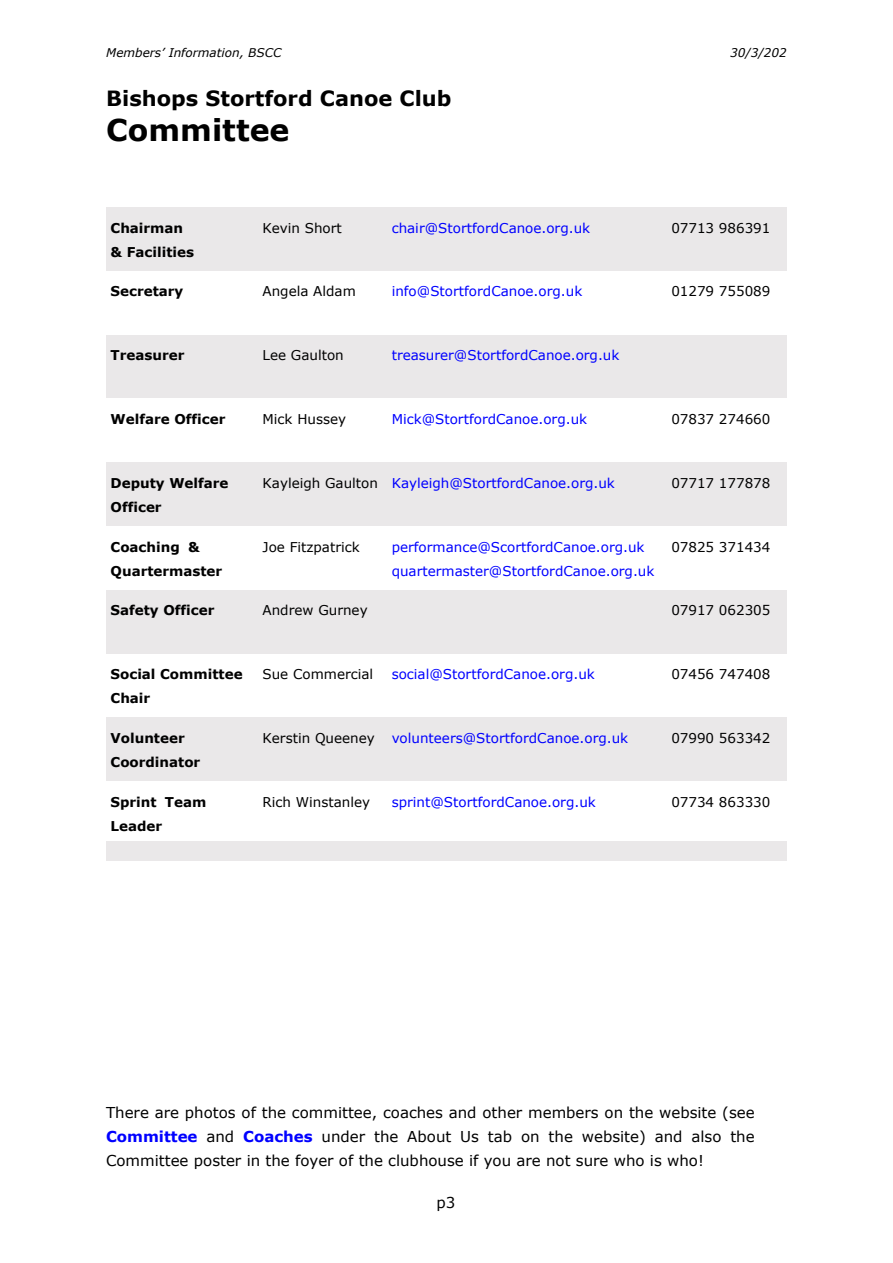
<style>
.page{position:relative;width:893px;height:1263px;background:#fff}
.page>*{position:absolute;margin:0;border:0;box-sizing:border-box;transform-origin:0 0}
.t1{font:700 30px "Verdana";color:#000}
.t2{font:700 21px "Verdana";color:#000}
.t3{font:15px/24px "Verdana";color:#000;text-align:justify}
.t4{font:13.5px/24px "Verdana";color:#00f}
.t5{font:13.5px "Verdana";color:#000}
.t6{font:700 13.5px/24px "Verdana";color:#000}
.t7{font:italic 12px "Verdana";color:#000}
.s1{color:#000}
.s2{font-weight:700;color:#00f}
</style>
<div class="page">
<div style="left:106px;top:207px;width:152px;height:64px;background:#eae8e9"></div>
<div style="left:258px;top:207px;width:129px;height:64px;background:#eae8e9"></div>
<div style="left:387px;top:207px;width:280px;height:64px;background:#eae8e9"></div>
<div style="left:667px;top:207px;width:120px;height:64px;background:#eae8e9"></div>
<div style="left:106px;top:335px;width:152px;height:63px;background:#eae8e9"></div>
<div style="left:258px;top:335px;width:129px;height:63px;background:#eae8e9"></div>
<div style="left:387px;top:335px;width:280px;height:63px;background:#eae8e9"></div>
<div style="left:667px;top:335px;width:120px;height:63px;background:#eae8e9"></div>
<div style="left:106px;top:462px;width:152px;height:64px;background:#eae8e9"></div>
<div style="left:258px;top:462px;width:129px;height:64px;background:#eae8e9"></div>
<div style="left:387px;top:462px;width:280px;height:64px;background:#eae8e9"></div>
<div style="left:667px;top:462px;width:120px;height:64px;background:#eae8e9"></div>
<div style="left:106px;top:590px;width:152px;height:64px;background:#eae8e9"></div>
<div style="left:258px;top:590px;width:129px;height:64px;background:#eae8e9"></div>
<div style="left:387px;top:590px;width:280px;height:64px;background:#eae8e9"></div>
<div style="left:667px;top:590px;width:120px;height:64px;background:#eae8e9"></div>
<div style="left:106px;top:717px;width:152px;height:64px;background:#eae8e9"></div>
<div style="left:258px;top:717px;width:129px;height:64px;background:#eae8e9"></div>
<div style="left:387px;top:717px;width:280px;height:64px;background:#eae8e9"></div>
<div style="left:667px;top:717px;width:120px;height:64px;background:#eae8e9"></div>
<div style="left:106px;top:841px;width:152px;height:20px;background:#eae8e9"></div>
<div style="left:258px;top:841px;width:129px;height:20px;background:#eae8e9"></div>
<div style="left:387px;top:841px;width:280px;height:20px;background:#eae8e9"></div>
<div style="left:667px;top:841px;width:120px;height:20px;background:#eae8e9"></div>
<p class="t7" style="left:106px;top:48px;width:177px">Members’ Information, BSCC</p>
<p class="t7" style="left:730px;top:48px;width:58px">30/3/202</p>
<h2 class="t2" style="left:106px;top:90px;width:347px">Bishops Stortford Canoe Club</h2>
<h1 class="t1" style="left:106px;top:118px;width:185px">Committee</h1>
<p class="t6" style="left:111px;top:217px;width:85px">Chairman &amp; Facilities</p>
<p class="t5" style="left:263px;top:222px;width:81px">Kevin Short</p>
<p class="t4" style="left:392px;top:217px;width:200px">chair@StortfordCanoe.org.uk</p>
<p class="t5" style="left:671px;top:222px;width:101px">07713 986391</p>
<p class="t6" style="left:111px;top:281px;width:74px">Secretary</p>
<p class="t5" style="left:263px;top:286px;width:95px">Angela Aldam</p>
<p class="t4" style="left:392px;top:281px;width:192px">info@StortfordCanoe.org.uk</p>
<p class="t5" style="left:671px;top:286px;width:101px">01279 755089</p>
<p class="t6" style="left:111px;top:344px;width:75px">Treasurer</p>
<p class="t5" style="left:263px;top:350px;width:83px">Lee Gaulton</p>
<p class="t4" style="left:392px;top:344px;width:229px">treasurer@StortfordCanoe.org.uk</p>
<p class="t6" style="left:111px;top:408px;width:116px">Welfare Officer</p>
<p class="t5" style="left:263px;top:414px;width:85px">Mick Hussey</p>
<p class="t4" style="left:392px;top:408px;width:197px">Mick@StortfordCanoe.org.uk</p>
<p class="t5" style="left:671px;top:414px;width:101px">07837 274660</p>
<p class="t6" style="left:111px;top:472px;width:119px">Deputy Welfare<br>Officer</p>
<p class="t4" style="left:263px;top:472px;width:354px"><span class="s1">Kayleigh Gaulton</span> Kayleigh@StortfordCanoe.org.uk</p>
<p class="t5" style="left:671px;top:477px;width:101px">07717 177878</p>
<p class="t6" style="left:111px;top:536px;width:113px">Coaching &amp;<br>Quartermaster</p>
<p class="t5" style="left:263px;top:541px;width:99px">Joe Fitzpatrick</p>
<p class="t4" style="left:392px;top:536px;width:264px">performance@ScortfordCanoe.org.uk quartermaster@StortfordCanoe.org.uk</p>
<p class="t5" style="left:671px;top:541px;width:101px">07825 371434</p>
<p class="t6" style="left:111px;top:600px;width:105px">Safety Officer</p>
<p class="t5" style="left:263px;top:605px;width:107px">Andrew Gurney</p>
<p class="t5" style="left:671px;top:605px;width:101px">07917 062305</p>
<p class="t6" style="left:111px;top:663px;width:134px">Social Committee<br>Chair</p>
<p class="t5" style="left:263px;top:669px;width:112px">Sue Commercial</p>
<p class="t4" style="left:392px;top:663px;width:205px">social@StortfordCanoe.org.uk</p>
<p class="t5" style="left:671px;top:669px;width:101px">07456 747408</p>
<p class="t6" style="left:111px;top:727px;width:91px">Volunteer<br>Coordinator</p>
<p class="t5" style="left:263px;top:732px;width:114px">Kerstin Queeney</p>
<p class="t4" style="left:392px;top:727px;width:238px">volunteers@StortfordCanoe.org.uk</p>
<p class="t5" style="left:671px;top:732px;width:101px">07990 563342</p>
<p class="t6" style="left:111px;top:791px;width:97px">Sprint Team<br>Leader</p>
<p class="t5" style="left:263px;top:796px;width:109px">Rich Winstanley</p>
<p class="t4" style="left:392px;top:791px;width:206px">sprint@StortfordCanoe.org.uk</p>
<p class="t5" style="left:671px;top:796px;width:101px">07734 863330</p>
<p class="t3" style="left:106px;top:1102px;width:650px">There are photos of the committee, coaches and other members on the website (see <span class="s2">Committee</span> and <span class="s2">Coaches</span> under the About Us tab on the website) and also the Committee poster in the foyer of the clubhouse if you are not sure who is who!</p>
<p class="t3" style="left:436px;top:1192px;width:20px">p3</p>
</div>
